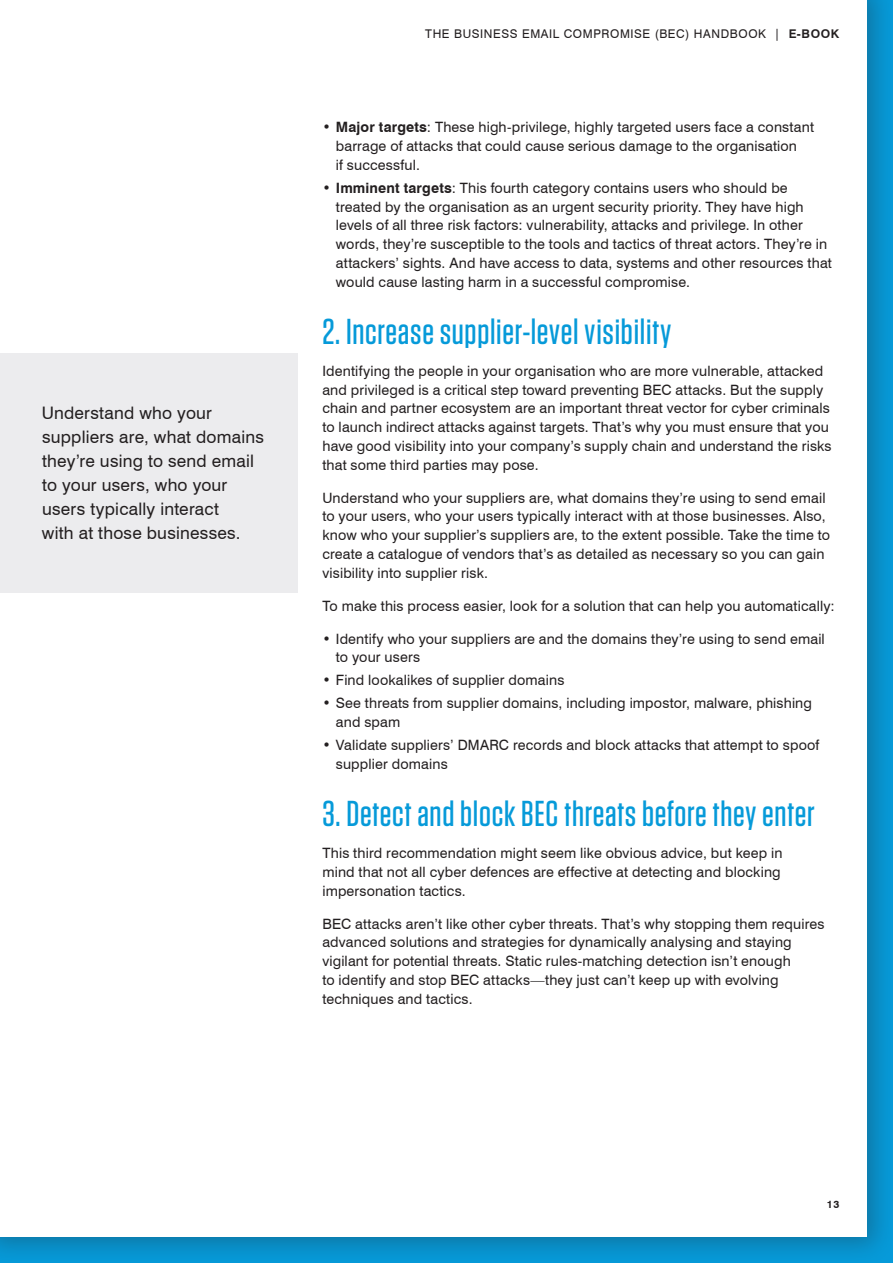
<style>
.page{position:relative;width:893px;height:1263px;background:#fff}
.page>*{position:absolute;margin:0;border:0;box-sizing:border-box;transform-origin:0 0}
.t1{font:500 36px "Tungsten";letter-spacing:.02em;color:#069ad9}
.t2{font:17.25px/24px "Swiss 721 BT";letter-spacing:.01em;color:#231f20}
.t3{font:14.25px/18.8px "Swiss 721 BT";letter-spacing:.01em;color:#231f20}
.t4{font:12px "Swiss 721 BT";letter-spacing:.05em;color:#231f20}
.t5{font:700 10.5px "Swiss 721 BT";color:#231f20}
.s1{font-weight:700}
</style>
<div class="page">
<div style="left:0;top:0;width:893px;height:1263px;background:#231f20;opacity:.3"></div>
<div style="left:0;top:0;width:866px;height:1236px;background:#fff"></div>
<div style="left:0;top:353px;width:298px;height:239px;background:#ececee"></div>
<p class="t2" style="left:42px;top:401px;width:224px">Understand who your suppliers are, what domains they’re using to send email to your users, who your users typically interact<br>with at those businesses.</p>
<p class="t4" style="left:425px;top:26px;width:416px">THE BUSINESS EMAIL COMPROMISE (BEC) HANDBOOK | <span class="s1">E-BOOK</span></p>
<p class="t3" style="left:336px;top:118px;width:480px;text-indent:-13px"><span class="s1">• Major targets</span>: These high-privilege, highly targeted users face a constant barrage of attacks that could cause serious damage to the organisation<br>if successful.</p>
<p class="t3" style="left:336px;top:178px;width:497px;text-indent:-13px"><span class="s1">• Imminent targets</span>: This fourth category contains users who should be treated by the organisation as an urgent security priority. They have high levels of all three risk factors: vulnerability, attacks and privilege. In other words, they’re susceptible to the tools and tactics of threat actors. They’re in attackers’ sights. And have access to data, systems and other resources that would cause lasting harm in a successful compromise.</p>
<h1 class="t1" style="left:322px;top:312px;width:350px">2. Increase supplier-level visibility</h1>
<p class="t3" style="left:322px;top:361px;width:511px">Identifying the people in your organisation who are more vulnerable, attacked and privileged is a critical step toward preventing BEC attacks. But the supply chain and partner ecosystem are an important threat vector for cyber criminals to launch indirect attacks against targets. That’s why you must ensure that you have good visibility into your company’s supply chain and understand the risks that some third parties may pose.</p>
<p class="t3" style="left:322px;top:488px;width:509px">Understand who your suppliers are, what domains they’re using to send email to your users, who your users typically interact with at those businesses. Also, know who your supplier’s suppliers are, to the extent possible. Take the time to create a catalogue of vendors that’s as detailed as necessary so you can gain visibility into supplier risk.</p>
<p class="t3" style="left:322px;top:596px;width:514px">To make this process easier, look for a solution that can help you automatically:</p>
<p class="t3" style="left:336px;top:629px;width:490px;text-indent:-13px">• Identify who your suppliers are and the domains they’re using to send email to your users</p>
<p class="t3" style="left:322px;top:671px;width:243px">• Find lookalikes of supplier domains</p>
<p class="t3" style="left:336px;top:694px;width:478px;text-indent:-13px">• See threats from supplier domains, including impostor, malware, phishing and spam</p>
<p class="t3" style="left:336px;top:736px;width:485px;text-indent:-13px">• Validate suppliers’ DMARC records and block attacks that attempt to spoof supplier domains</p>
<h1 class="t1" style="left:322px;top:794px;width:494px">3. Detect and block BEC threats before they enter</h1>
<p class="t3" style="left:322px;top:843px;width:462px">This third recommendation might seem like obvious advice, but keep in mind that not all cyber defences are effective at detecting and blocking impersonation tactics.</p>
<p class="t3" style="left:322px;top:914px;width:504px">BEC attacks aren’t like other cyber threats. That’s why stopping them requires advanced solutions and strategies for dynamically analysing and staying vigilant for potential threats. Static rules-matching detection isn’t enough<br>to identify and stop BEC attacks—they just can’t keep up with evolving techniques and tactics.</p>
<p class="t5" style="left:827px;top:1197px;width:14px">13</p>
</div>
